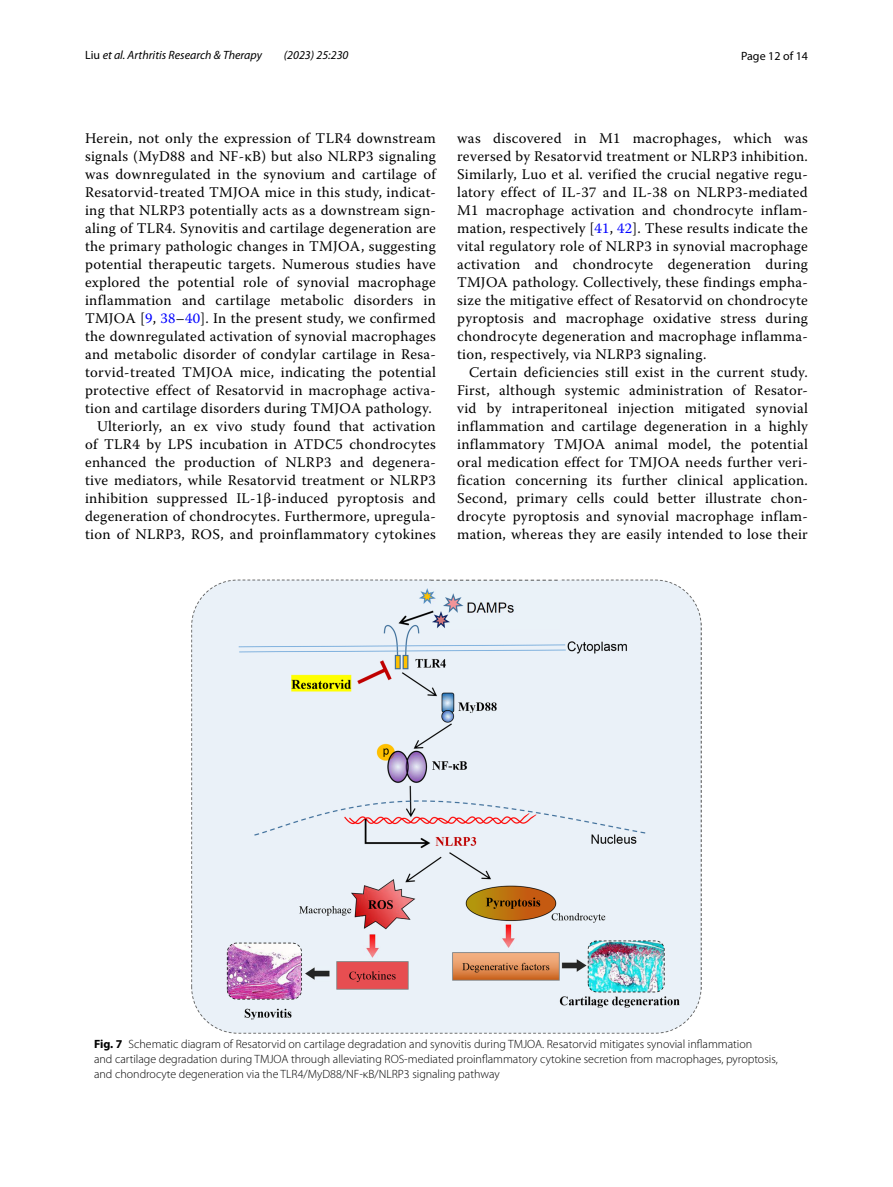
<style>
.page{position:relative;width:893px;height:1187px;background:#fff}
.page>*{position:absolute;margin:0;border:0;box-sizing:border-box;transform-origin:0 0}
.t1{font:14.7px/18px "Warnock Pro";letter-spacing:.02em;color:#000;text-align:justify}
.t2{font:300 12px/15px "Myriad Pro";color:#000}
.t3{font:italic 12px "Myriad Pro";color:#000}
.t4{font:12px "Myriad Pro";color:#000}
.s1{font-style:normal}
.s2{color:#00f}
.s3{font-weight:700}
</style>
<div class="page">
<img style="left:191px;top:579px;width:511px;height:453px">
<p class="t3" style="left:85px;top:48px;width:178px"><span class="s1">Liu</span> et al. Arthritis Research &amp; Therapy</p>
<p class="t3" style="left:284px;top:48px;width:66px">(2023) 25:230</p>
<p class="t4" style="left:741px;top:48px;width:68px">Page 12 of 14</p>
<p class="t1" style="left:85px;top:128px;width:352px;text-align:right">Herein, not only the expression of TLR4 downstream signals (MyD88 and NF-κB) but also NLRP3 signaling was downregulated in the synovium and cartilage of Resatorvid-treated TMJOA mice in this study, indicat&shy;ing that NLRP3 potentially acts as a downstream sign&shy;aling of TLR4. Synovitis and cartilage degeneration are the primary pathologic changes in TMJOA, suggesting potential therapeutic targets. Numerous studies have explored the potential role of synovial macrophage inflammation and cartilage metabolic disorders in TMJOA [<span class="s2">9</span>, <span class="s2">38</span>–<span class="s2">40</span>]. In the present study, we confirmed the downregulated activation of synovial macrophages and metabolic disorder of condylar cartilage in Resa&shy;torvid-treated TMJOA mice, indicating the potential protective effect of Resatorvid in macrophage activa&shy;tion and cartilage disorders during TMJOA pathology.<br>Ulteriorly, an ex vivo study found that activation of TLR4 by LPS incubation in ATDC5 chondrocytes enhanced the production of NLRP3 and degenera&shy;tive mediators, while Resatorvid treatment or NLRP3 inhibition suppressed IL-1β-induced pyroptosis and degeneration of chondrocytes. Furthermore, upregula&shy;tion of NLRP3, ROS, and proinflammatory cytokines</p>
<p class="t1" style="left:457px;top:128px;width:352px">was discovered in M1 macrophages, which was reversed by Resatorvid treatment or NLRP3 inhibition.<br>Similarly, Luo et al. verified the crucial negative regu&shy;latory effect of IL-37 and IL-38 on NLRP3-mediated M1 macrophage activation and chondrocyte inflam&shy;mation, respectively [<span class="s2">41</span>, <span class="s2">42</span>]. These results indicate the vital regulatory role of NLRP3 in synovial macrophage activation and chondrocyte degeneration during TMJOA pathology. Collectively, these findings empha&shy;size the mitigative effect of Resatorvid on chondrocyte pyroptosis and macrophage oxidative stress during chondrocyte degeneration and macrophage inflamma&shy;tion, respectively, via NLRP3 signaling.</p>
<p class="t1" style="left:457px;top:362px;width:352px;text-indent:12px">Certain deficiencies still exist in the current study.<br>First, although systemic administration of Resator&shy;vid by intraperitoneal injection mitigated synovial inflammation and cartilage degeneration in a highly inflammatory TMJOA animal model, the potential oral medication effect for TMJOA needs further veri&shy;fication concerning its further clinical application.<br>Second, primary cells could better illustrate chon&shy;drocyte pyroptosis and synovial macrophage inflam&shy;mation, whereas they are easily intended to lose their</p>
<p class="t2" style="left:94px;top:1036px;width:685px"><span class="s3">Fig. 7</span> Schematic diagram of Resatorvid on cartilage degradation and synovitis during TMJOA. Resatorvid mitigates synovial inflammation<br>and cartilage degradation during TMJOA through alleviating ROS-mediated proinflammatory cytokine secretion from macrophages, pyroptosis, and chondrocyte degeneration via the TLR4/MyD88/NF-κB/NLRP3 signaling pathway</p>
</div>
